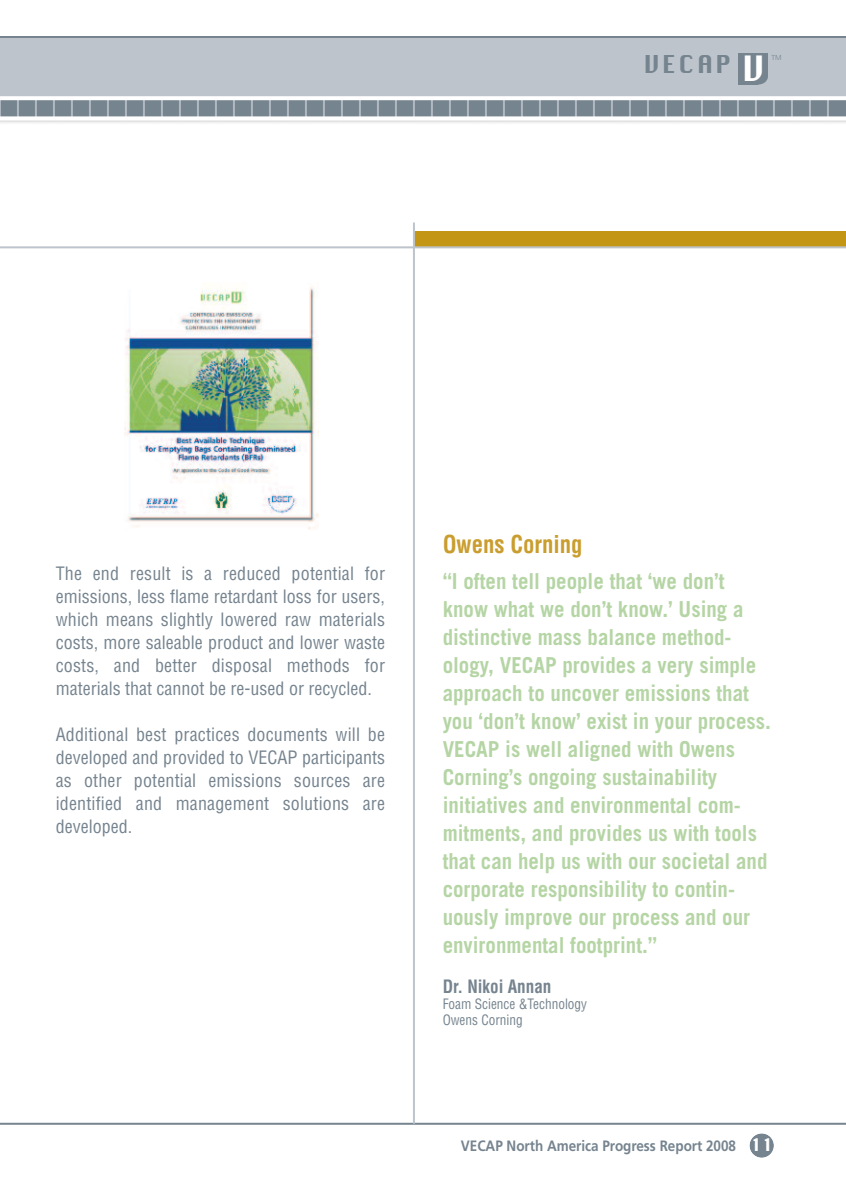
<style>
.page{position:relative;width:846px;height:1188px;background:#fff}
.page>*{position:absolute;margin:0;border:0;box-sizing:border-box;transform-origin:0 0}
.t1{font:700 condensed 24px "Helvetica";color:#c99d2e;scale:.95 1}
.t2{font:24px "Chicago";letter-spacing:.1em;color:#76848f}
.t3{font:700 22px/28px "Trade Gothic";color:#b5d5a5;scale:.95 1}
.t4{font:condensed 18px/23px "Helvetica";letter-spacing:.01em;color:#76848f;text-align:justify}
.t5{font:700 condensed 18px "Helvetica";color:#76848f;scale:.95 1}
.t6{font:17px "Chicago";color:#fff}
.t7{font:700 15px "Frutiger";color:#76848f;scale:.9 1}
.t8{font:condensed 14px/16px "Helvetica";color:#76848f;scale:.95 1}
.t9{font:300 7.2px "Frutiger";color:#76848f}
.s1{font-size:34px;color:#fff}
</style>
<div class="page">
<div style="left:0;top:37px;width:846px;height:76px;background:#bdc4cc"></div>
<div style="left:414px;top:231px;width:432px;height:16px;background:#c39616"></div>
<div style="left:0;top:100px;width:846px;height:20px;background:#76848f"></div>
<hr style="left:0;top:246px;width:846px;height:2px;background:#bdc4cc">
<hr style="left:0;top:1123px;width:846px;height:2px;background:#76848f">
<hr style="left:0;top:36px;width:846px;height:2px;background:#76848f">
<svg style="left:0;top:100px;width:1px;height:17px"></svg>
<svg style="left:17px;top:100px;width:2px;height:17px"></svg>
<svg style="left:35px;top:100px;width:2px;height:17px"></svg>
<svg style="left:53px;top:100px;width:2px;height:17px"></svg>
<svg style="left:71px;top:100px;width:2px;height:17px"></svg>
<svg style="left:89px;top:100px;width:2px;height:17px"></svg>
<svg style="left:107px;top:100px;width:2px;height:17px"></svg>
<svg style="left:125px;top:100px;width:2px;height:17px"></svg>
<svg style="left:143px;top:100px;width:2px;height:17px"></svg>
<svg style="left:161px;top:100px;width:2px;height:17px"></svg>
<svg style="left:179px;top:100px;width:2px;height:17px"></svg>
<svg style="left:197px;top:100px;width:2px;height:17px"></svg>
<svg style="left:215px;top:100px;width:2px;height:17px"></svg>
<svg style="left:233px;top:100px;width:2px;height:17px"></svg>
<svg style="left:251px;top:100px;width:2px;height:17px"></svg>
<svg style="left:269px;top:100px;width:2px;height:17px"></svg>
<svg style="left:287px;top:100px;width:2px;height:17px"></svg>
<svg style="left:305px;top:100px;width:2px;height:17px"></svg>
<svg style="left:323px;top:100px;width:2px;height:17px"></svg>
<svg style="left:341px;top:100px;width:2px;height:17px"></svg>
<svg style="left:359px;top:100px;width:2px;height:17px"></svg>
<svg style="left:377px;top:100px;width:2px;height:17px"></svg>
<svg style="left:395px;top:100px;width:2px;height:17px"></svg>
<svg style="left:413px;top:100px;width:2px;height:17px"></svg>
<svg style="left:431px;top:100px;width:2px;height:17px"></svg>
<svg style="left:449px;top:100px;width:2px;height:17px"></svg>
<svg style="left:467px;top:100px;width:2px;height:17px"></svg>
<svg style="left:485px;top:100px;width:2px;height:17px"></svg>
<svg style="left:503px;top:100px;width:2px;height:17px"></svg>
<svg style="left:521px;top:100px;width:2px;height:17px"></svg>
<svg style="left:539px;top:100px;width:2px;height:17px"></svg>
<svg style="left:557px;top:100px;width:2px;height:17px"></svg>
<svg style="left:575px;top:100px;width:2px;height:17px"></svg>
<svg style="left:593px;top:100px;width:2px;height:17px"></svg>
<svg style="left:611px;top:100px;width:2px;height:17px"></svg>
<svg style="left:629px;top:100px;width:2px;height:17px"></svg>
<svg style="left:665px;top:100px;width:2px;height:17px"></svg>
<svg style="left:683px;top:100px;width:2px;height:17px"></svg>
<svg style="left:701px;top:100px;width:2px;height:17px"></svg>
<svg style="left:719px;top:100px;width:2px;height:17px"></svg>
<svg style="left:737px;top:100px;width:2px;height:17px"></svg>
<svg style="left:755px;top:100px;width:2px;height:17px"></svg>
<svg style="left:773px;top:100px;width:2px;height:17px"></svg>
<svg style="left:791px;top:100px;width:2px;height:17px"></svg>
<svg style="left:809px;top:100px;width:2px;height:17px"></svg>
<svg style="left:827px;top:100px;width:2px;height:17px"></svg>
<div style="left:739px;top:53px;width:29px;height:32px;background:#76848f"></div>
<svg style="left:758px;top:78px;width:10px;height:7px"></svg>
<svg style="left:749px;top:1133px;width:25px;height:25px"></svg>
<hr style="left:413px;top:222px;width:2px;height:902px;background:#bdc4cc">
<svg style="left:647px;top:100px;width:2px;height:17px"></svg>
<svg style="left:0;top:117px;width:846px;height:4px;fill:#fff"></svg>
<svg style="left:0;top:96px;width:846px;height:4px;fill:#fff"></svg>
<img style="left:124px;top:283px;width:194px;height:247px">
<p class="t2" style="left:644px;top:50px;width:122px">VECAP <span class="s1">V</span></p>
<p class="t9" style="left:772px;top:54px;width:12px">TM</p>
<p class="t4" style="left:56px;top:562px;width:331px">The end result is a reduced potential for emissions, less flame retardant loss for users, which means slightly lowered raw materials costs, more saleable product and lower waste costs, and better disposal methods for materials that cannot be re-used or recycled.</p>
<p class="t4" style="left:56px;top:723px;width:331px">Additional best practices documents will be developed and provided to VECAP participants as other potential emissions sources are identified and management solutions are developed.</p>
<p class="t1" style="left:443px;top:530px;width:149px">Owens Corning</p>
<p class="t3" style="left:443px;top:569px;width:347px">“I often tell people that ‘we don’t know what we don’t know.’ Using a distinctive mass balance method&shy;ology, VECAP provides a very simple approach to uncover emissions that you ‘don’t know’ exist in your process.<br>VECAP is well aligned with Owens Corning’s ongoing sustainability initiatives and environmental com&shy;mitments, and provides us with tools that can help us with our societal and corporate responsibility to contin&shy;uously improve our process and our environmental footprint.”</p>
<p class="t5" style="left:443px;top:976px;width:116px">Dr. Nikoi Annan</p>
<p class="t8" style="left:443px;top:996px;width:154px">Foam Science &amp;Technology<br>Owens Corning</p>
<p class="t7" style="left:461px;top:1140px;width:307px">VECAP North America Progress Report 2008</p>
<p class="t6" style="left:751px;top:1135px;width:24px">11</p>
</div>
